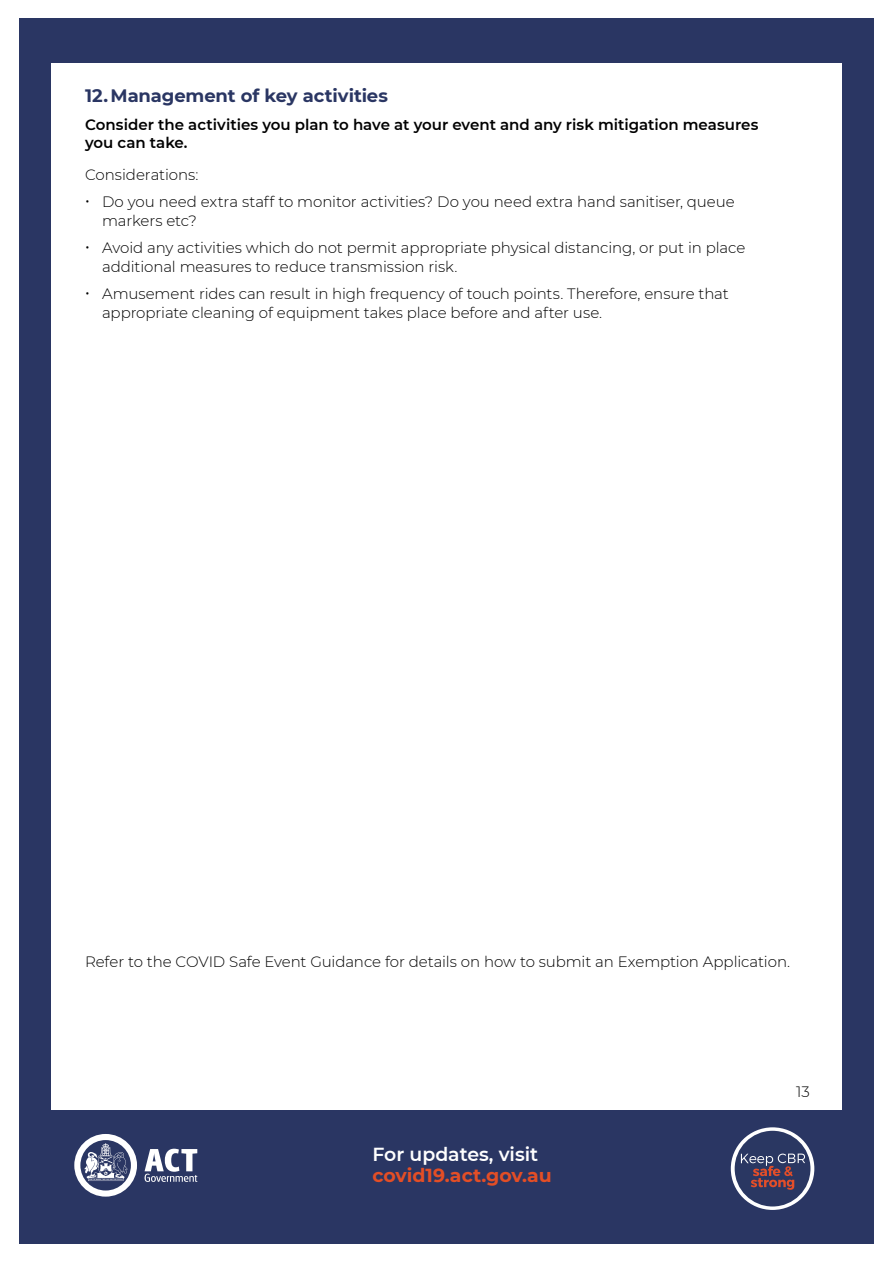
<style>
.page{position:relative;width:893px;height:1263px;background:#fff}
.page>*{position:absolute;margin:0;border:0;box-sizing:border-box;transform-origin:0 0}
.t1{font:700 18.9px "Montserrat";color:#e34e26}
.t2{font:600 18.9px "Montserrat";color:#fff}
.t3{font:700 18px "Montserrat";letter-spacing:-.005em;color:#2a3663}
.t4{font:300 15px/27.3px "Montserrat";letter-spacing:-.005em;color:#000}
.t5{font:600 15px/18.8px "Montserrat";color:#000}
</style>
<div class="page">
<div style="left:19px;top:19px;width:855px;height:1225px;background:#2a3663"></div>
<div style="left:51px;top:64px;width:791px;height:1046px;background:#fff"></div>
<svg style="left:74px;top:1134px;width:63px;height:62px"></svg>
<svg style="left:145px;top:1149px;width:52px;height:33px"></svg>
<svg style="left:731px;top:1127px;width:83px;height:83px"></svg>
<div style="left:735px;top:1131px;width:75px;height:75px;background:#2a3762;border-radius:50%"></div>
<svg style="left:741px;top:1153px;width:64px;height:37px"></svg>
<p class="t3" style="left:85px;top:83px;width:304px">12.Management of key activities</p>
<p class="t5" style="left:85px;top:114px;width:675px">Consider the activities you plan to have at your event and any risk mitigation measures you can take.</p>
<p class="t4" style="left:102px;top:161px;width:634px;text-indent:-17px">Considerations:<br>Do you need extra staff to monitor activities? Do you need extra hand sanitiser, queue</p>
<p class="t4" style="left:102px;top:207px;width:645px">markers etc?<br>Avoid any activities which do not permit appropriate physical distancing, or put in place</p>
<p class="t4" style="left:102px;top:253px;width:628px">additional measures to reduce transmission risk.<br>Amusement rides can result in high frequency of touch points. Therefore, ensure that</p>
<p class="t4" style="left:102px;top:299px;width:502px">appropriate cleaning of equipment takes place before and after use.</p>
<p class="t4" style="left:85px;top:947px;width:707px">Refer to the COVID Safe Event Guidance for details on how to submit an Exemption Application.</p>
<p class="t2" style="left:372px;top:1141px;width:167px">For updates, visit</p>
<p class="t1" style="left:372px;top:1162px;width:181px">covid19.act.gov.au</p>
<p class="t4" style="left:796px;top:1077px;width:15px">13</p>
</div>
